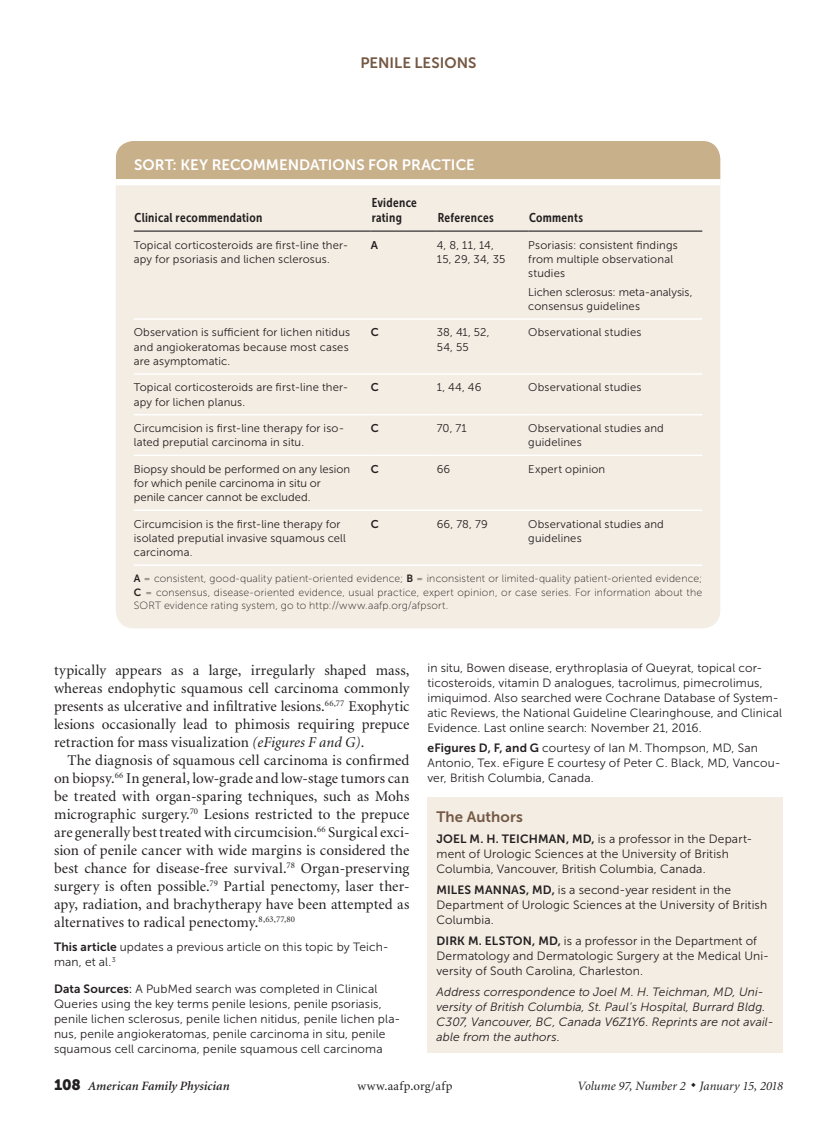
<style>
.page{position:relative;width:837px;height:1134px;background:#fff}
.page>*{position:absolute;margin:0;border:0;box-sizing:border-box;transform-origin:0 0}
.body_text{font:15px/18px "Minion";letter-spacing:.005em;color:#231f20;text-align:justify}
.sort_title{font:15px "Museo Sans 700";color:#fff}
.auth_info_head{font:15px "Museo Sans 700";letter-spacing:.005em;color:#745844}
.table_head1{font:12.75px/15.3px "Museo Sans Cond 700";letter-spacing:.025em;color:#231f20}
.t1{font:italic 12.75px "Minion";color:#231f20}
.t2{font:italic 600 12.75px "Minion";letter-spacing:.005em;color:#231f20}
.t3{font:12.75px "Minion";letter-spacing:.03em;color:#231f20}
.table_head_last_colu{font:12.75px "Museo Sans Cond 700";letter-spacing:.025em;color:#231f20}
.blurb{font:12px/15px "Museo Sans 300";letter-spacing:.01em;color:#231f20}
.auth_info{font:12px/15px "Museo Sans 300";letter-spacing:.01em;color:#231f20}
.auth_info-2{font:italic 12px/15px "Museo Sans 300";letter-spacing:.01em;color:#231f20}
.table_data{font:11.25px/14.2px "Museo Sans 300";letter-spacing:.01em;color:#231f20}
.table_data_last_colu{font:11.25px/14.2px "Museo Sans 300";letter-spacing:.015em;color:#231f20}
.table_data-2{font:11.25px "Museo Sans 700";color:#231f20}
.table_fig_note{font:10.5px/13.5px "Museo Sans 100";letter-spacing:.02em;color:#231f20;text-align:justify}
.s1{font-family:"Museo Sans 700"}
.s2{font-style:italic}
.s3{font-family:"Museo Sans 500"}
.s4{font-family:"Museo Sans 900";font-weight:400;font-style:normal;font-size:15px}
</style>
<div class="page">
<div style="left:428px;top:797px;width:355px;height:42px;background:#f3ede3"></div>
<div style="left:428px;top:825px;width:355px;height:60px;background:#f3ede3"></div>
<div style="left:428px;top:876px;width:355px;height:60px;background:#f3ede3"></div>
<div style="left:428px;top:927px;width:355px;height:60px;background:#f3ede3"></div>
<div style="left:428px;top:978px;width:355px;height:75px;background:#f3ede3"></div>
<div style="left:116px;top:141px;width:604px;height:487px;background:#f3ede3;border-radius:18px"></div>
<hr style="left:134px;top:318px;width:237px;height:2px;background:#fff">
<hr style="left:371px;top:318px;width:66px;height:2px;background:#fff">
<hr style="left:437px;top:318px;width:91px;height:2px;background:#fff">
<hr style="left:528px;top:318px;width:174px;height:2px;background:#fff">
<hr style="left:134px;top:373px;width:237px;height:2px;background:#fff">
<hr style="left:371px;top:373px;width:66px;height:2px;background:#fff">
<hr style="left:437px;top:373px;width:91px;height:2px;background:#fff">
<hr style="left:528px;top:373px;width:174px;height:2px;background:#fff">
<hr style="left:134px;top:414px;width:237px;height:1px;background:#fff">
<hr style="left:371px;top:414px;width:66px;height:1px;background:#fff">
<hr style="left:437px;top:414px;width:91px;height:1px;background:#fff">
<hr style="left:528px;top:414px;width:174px;height:1px;background:#fff">
<hr style="left:134px;top:455px;width:237px;height:1px;background:#fff">
<hr style="left:371px;top:455px;width:66px;height:1px;background:#fff">
<hr style="left:437px;top:455px;width:91px;height:1px;background:#fff">
<hr style="left:528px;top:455px;width:174px;height:1px;background:#fff">
<hr style="left:134px;top:510px;width:237px;height:1px;background:#fff">
<hr style="left:371px;top:510px;width:66px;height:1px;background:#fff">
<hr style="left:437px;top:510px;width:91px;height:1px;background:#fff">
<hr style="left:528px;top:510px;width:174px;height:1px;background:#fff">
<hr style="left:134px;top:564px;width:237px;height:2px;background:#fff">
<hr style="left:371px;top:564px;width:66px;height:2px;background:#fff">
<hr style="left:437px;top:564px;width:91px;height:2px;background:#fff">
<hr style="left:528px;top:564px;width:174px;height:2px;background:#fff">
<hr style="left:134px;top:231px;width:237px;height:1px;background:#231f20">
<hr style="left:371px;top:231px;width:66px;height:1px;background:#231f20">
<hr style="left:437px;top:231px;width:91px;height:1px;background:#231f20">
<hr style="left:528px;top:231px;width:174px;height:1px;background:#231f20">
<div style="left:116px;top:141px;width:604px;height:37px;background:#c8b08b"></div>
<div style="left:116px;top:179px;width:604px;height:6px;background:#fff"></div>
<p class="auth_info_head" style="left:360px;top:55px;width:118px">PENILE LESIONS</p>
<p class="sort_title" style="left:134px;top:157px;width:342px">SORT: KEY RECOMMENDATIONS FOR PRACTICE</p>
<p class="table_head1" style="left:135px;top:210px;width:129px">Clinical recommendation</p>
<p class="table_head1" style="left:372px;top:195px;width:47px">Evidence rating</p>
<p class="table_head1" style="left:438px;top:210px;width:57px">References</p>
<p class="table_head_last_colu" style="left:529px;top:211px;width:55px">Comments</p>
<p class="table_data" style="left:134px;top:238px;width:216px">Topical corticosteroids are first-line ther&shy;apy for psoriasis and lichen sclerosus.</p>
<p class="table_data-2" style="left:371px;top:238px;width:9px">A</p>
<p class="table_data" style="left:437px;top:238px;width:70px">4, 8, 11, 14,<br>15, 29, 34, 35</p>
<p class="table_data_last_colu" style="left:528px;top:238px;width:151px">Psoriasis: consistent findings from multiple observational studies</p>
<p class="table_data_last_colu" style="left:528px;top:285px;width:166px">Lichen sclerosus: meta-analysis, consensus guidelines</p>
<p class="table_data" style="left:134px;top:326px;width:218px">Observation is sufficient for lichen nitidus and angiokeratomas because most cases are asymptomatic.</p>
<p class="table_data-2" style="left:371px;top:326px;width:10px">C</p>
<p class="table_data" style="left:437px;top:326px;width:54px">38, 41, 52,<br>54, 55</p>
<p class="table_data_last_colu" style="left:528px;top:326px;width:115px">Observational studies</p>
<p class="table_data" style="left:134px;top:381px;width:216px">Topical corticosteroids are first-line ther&shy;apy for lichen planus.</p>
<p class="table_data-2" style="left:371px;top:381px;width:10px">C</p>
<p class="table_data" style="left:437px;top:381px;width:46px">1, 44, 46</p>
<p class="table_data_last_colu" style="left:528px;top:381px;width:115px">Observational studies</p>
<p class="table_data" style="left:134px;top:421px;width:212px">Circumcision is first-line therapy for iso&shy;lated preputial carcinoma in situ.</p>
<p class="table_data-2" style="left:371px;top:422px;width:10px">C</p>
<p class="table_data" style="left:437px;top:421px;width:31px">70, 71</p>
<p class="table_data_last_colu" style="left:528px;top:421px;width:137px">Observational studies and guidelines</p>
<p class="table_data" style="left:134px;top:462px;width:218px">Biopsy should be performed on any lesion for which penile carcinoma in situ or penile cancer cannot be excluded.</p>
<p class="table_data-2" style="left:371px;top:463px;width:10px">C</p>
<p class="table_data" style="left:437px;top:462px;width:15px">66</p>
<p class="table_data_last_colu" style="left:528px;top:462px;width:79px">Expert opinion</p>
<p class="table_data" style="left:134px;top:517px;width:214px">Circumcision is the first-line therapy for isolated preputial invasive squamous cell carcinoma.</p>
<p class="table_data-2" style="left:371px;top:518px;width:10px">C</p>
<p class="table_data" style="left:437px;top:517px;width:52px">66, 78, 79</p>
<p class="table_data_last_colu" style="left:528px;top:517px;width:137px">Observational studies and guidelines</p>
<p class="table_fig_note" style="left:134px;top:572px;width:570px"><span class="s1">A</span> = consistent, good-quality patient-oriented evidence; <span class="s1">B</span> = inconsistent or limited-quality patient-oriented evidence; <span class="s1">C</span> = consensus, disease-oriented evidence, usual practice, expert opinion, or case series. For information about the SORT evidence rating system, go to http://www.aafp.org/afpsort.</p>
<p class="body_text" style="left:54px;top:662px;width:357px">typically appears as a large, irregularly shaped mass, whereas endophytic squamous cell carcinoma commonly presents as ulcerative and infiltrative lesions.<sup>66,77</sup> Exophytic lesions occasionally lead to phimosis requiring prepuce retraction for mass visualization <span class="s2">(eFigures F and G)</span>.</p>
<p class="body_text" style="left:54px;top:752px;width:357px;text-indent:14px">The diagnosis of squamous cell carcinoma is confirmed on biopsy.<sup>66</sup> In general, low-grade and low-stage tumors can be treated with organ-sparing techniques, such as Mohs micrographic surgery.<sup>70</sup> Lesions restricted to the prepuce are generally best treated with circumcision.<sup>66</sup> Surgical exci&shy;sion of penile cancer with wide margins is considered the best chance for disease-free survival.<sup>78</sup> Organ-preserving surgery is often possible.<sup>79</sup> Partial penectomy, laser ther&shy;apy, radiation, and brachytherapy have been attempted as alternatives to radical penectomy.<sup>8,63,77,80</sup></p>
<p class="blurb" style="left:54px;top:939px;width:336px"><span class="s1">This article</span> updates a previous article on this topic by Teich&shy;man, et al.<sup>3</sup></p>
<p class="blurb" style="left:54px;top:981px;width:348px"><span class="s1">Data Sources</span><span class="s3">:</span> A PubMed search was completed in Clinical Queries using the key terms penile lesions, penile psoriasis, penile lichen sclerosus, penile lichen nitidus, penile lichen pla&shy;nus, penile angiokeratomas, penile carcinoma in situ, penile squamous cell carcinoma, penile squamous cell carcinoma</p>
<p class="blurb" style="left:428px;top:660px;width:356px">in situ, Bowen disease, erythroplasia of Queyrat, topical cor&shy;ticosteroids, vitamin D analogues, tacrolimus, pimecrolimus, imiquimod. Also searched were Cochrane Database of System&shy;atic Reviews, the National Guideline Clearinghouse, and Clinical Evidence. Last online search: November 21, 2016.</p>
<p class="blurb" style="left:428px;top:740px;width:355px"><span class="s1">eFigures D, F, and G</span> courtesy of Ian M. Thompson, MD, San<br>Antonio, Tex. eFigure E courtesy of Peter C. Black, MD, Vancou&shy;ver, British Columbia, Canada.</p>
<p class="auth_info_head" style="left:436px;top:808px;width:88px">The Authors</p>
<p class="auth_info" style="left:436px;top:831px;width:317px"><span class="s1">JOEL M. H. TEICHMAN, MD,</span> is a professor in the Depart&shy;ment of Urologic Sciences at the University of British<br>Columbia, Vancouver, British Columbia, Canada.</p>
<p class="auth_info" style="left:436px;top:882px;width:332px"><span class="s1">MILES MANNAS, MD,</span> is a second-year resident in the<br>Department of Urologic Sciences at the University of British<br>Columbia.</p>
<p class="auth_info" style="left:436px;top:933px;width:334px"><span class="s1">DIRK M. ELSTON, MD,</span> is a professor in the Department of<br>Dermatology and Dermatologic Surgery at the Medical Uni&shy;versity of South Carolina, Charleston.</p>
<p class="auth_info-2" style="left:436px;top:984px;width:339px">Address correspondence to Joel M. H. Teichman, MD, Uni&shy;versity of British Columbia, St. Paul’s Hospital, Burrard Bldg.<br>C307, Vancouver, BC, Canada V6Z1Y6. Reprints are not avail&shy;able from the authors.</p>
<p class="t2" style="left:54px;top:1080px;width:177px"><span class="s4">108</span> American Family Physician</p>
<p class="t3" style="left:357px;top:1080px;width:97px">www.aafp.org/afp</p>
<p class="t1" style="left:578px;top:1080px;width:207px">Volume 97, Number 2 ◆ January 15, 2018</p>
</div>
